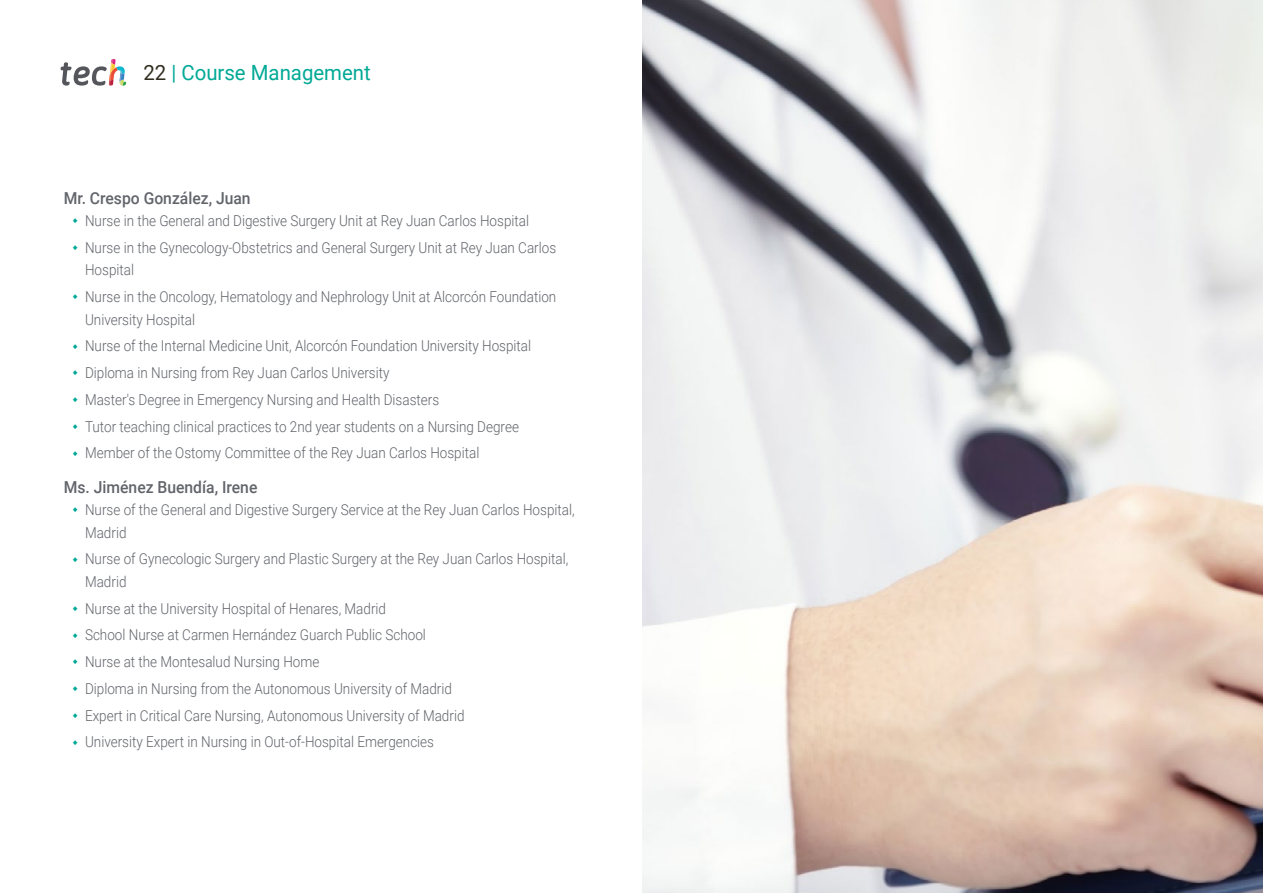
<style>
.page{position:relative;width:1263px;height:893px;background:#fff}
.page>*{position:absolute;margin:0;border:0;box-sizing:border-box;transform-origin:0 0}
.t1{font:21px "Roboto";color:#00a996}
.t2{font:500 16.5px "Roboto";color:#61646a;scale:.95 1}
.t3{font:300 15px/26.7px "Roboto";color:#61646a;scale:.9 1}
.s1{color:#312e20}
</style>
<div class="page">
<img style="left:642px;top:0;width:621px;height:893px">
<svg style="left:61px;top:59px;width:65px;height:27px"></svg>
<h1 class="t1" style="left:144px;top:57px;width:229px"><span class="s1">22</span> | Course Management</h1>
<p class="t2" style="left:64px;top:186px;width:198px">Mr. Crespo González, Juan</p>
<p class="t3" style="left:85px;top:207px;width:525px">Nurse in the General and Digestive Surgery Unit at Rey Juan Carlos Hospital<br>Nurse in the Gynecology-Obstetrics and General Surgery Unit at Rey Juan Carlos</p>
<p class="t3" style="left:85px;top:256px;width:525px">Hospital<br>Nurse in the Oncology, Hematology and Nephrology Unit at Alcorcón Foundation</p>
<p class="t3" style="left:85px;top:305px;width:497px">University Hospital<br>Nurse of the Internal Medicine Unit, Alcorcón Foundation University Hospital Diploma in Nursing from Rey Juan Carlos University<br>Master's Degree in Emergency Nursing and Health Disasters<br>Tutor teaching clinical practices to 2nd year students on a Nursing Degree Member of the Ostomy Committee of the Rey Juan Carlos Hospital</p>
<p class="t2" style="left:64px;top:475px;width:205px">Ms. Jiménez Buendía, Irene</p>
<p class="t3" style="left:85px;top:498px;width:546px;line-height:22.5px">Nurse of the General and Digestive Surgery Service at the Rey Juan Carlos Hospital,<br>Madrid</p>
<p class="t3" style="left:85px;top:547px;width:538px;line-height:22.5px">Nurse of Gynecologic Surgery and Plastic Surgery at the Rey Juan Carlos Hospital,<br>Madrid</p>
<p class="t3" style="left:85px;top:594px;width:423px">Nurse at the University Hospital of Henares, Madrid<br>School Nurse at Carmen Hernández Guarch Public School Nurse at the Montesalud Nursing Home<br>Diploma in Nursing from the Autonomous University of Madrid Expert in Critical Care Nursing, Autonomous University of Madrid University Expert in Nursing in Out-of-Hospital Emergencies</p>
</div>
